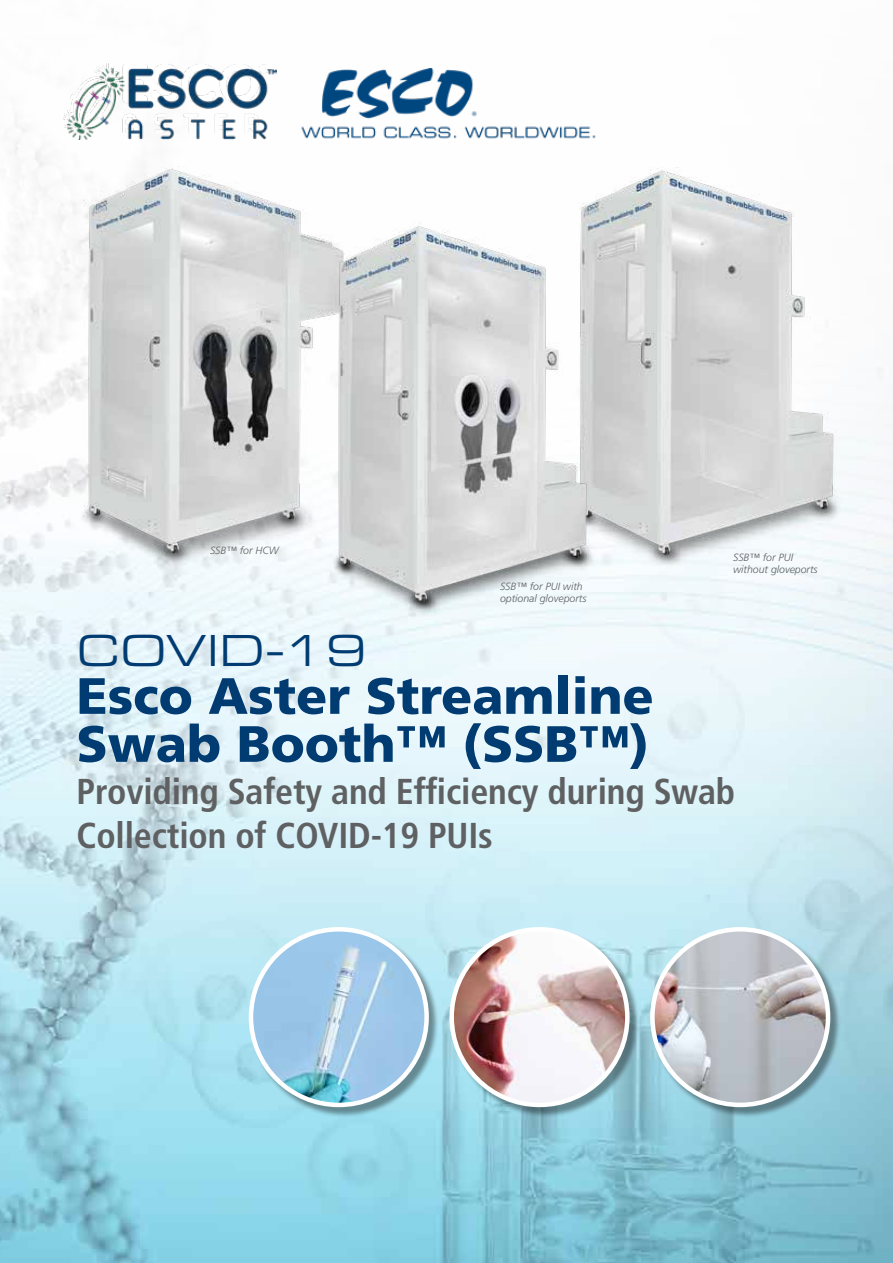
<style>
.page{position:relative;width:893px;height:1263px;background:#fff}
.page>*{position:absolute;margin:0;border:0;box-sizing:border-box;transform-origin:0 0}
.t1{font:900 51px/48px "Frutiger LT Std";color:#003b71}
.t2{font:46.5px "Eurostile Ext";color:#003b71}
.t3{font:700 condensed 36px/43.5px "Frutiger LT Std";letter-spacing:-.005em;color:#5f6062}
.t4{font:italic 300 10.5px/12px "Frutiger LT Std";color:#5f6062}
</style>
<div class="page">
<img style="left:0;top:63px;width:893px;height:1200px">
<img style="left:64px;top:64px;width:204px;height:70px">
<div style="left:250px;top:928px;width:190px;height:190px;background:#000;opacity:.4"></div>
<img style="left:251px;top:929px;width:176px;height:176px;border-radius:88px">
<div style="left:249px;top:927px;width:180px;height:180px;border:4px solid #fff;border-radius:50%"></div>
<div style="left:451px;top:928px;width:189px;height:190px;background:#000;opacity:.4"></div>
<img style="left:452px;top:930px;width:175px;height:175px">
<div style="left:449px;top:927px;width:181px;height:180px;border:4px solid #fff;border-radius:50%"></div>
<div style="left:651px;top:928px;width:190px;height:190px;background:#000;opacity:.4"></div>
<img style="left:652px;top:929px;width:176px;height:176px;border-radius:88px">
<div style="left:650px;top:927px;width:180px;height:180px;border:4px solid #fff;border-radius:50%"></div>
<img style="left:257px;top:68px;width:340px;height:76px">
<img style="left:59px;top:166px;width:299px;height:403px">
<img style="left:563px;top:144px;width:287px;height:430px">
<img style="left:323px;top:222px;width:280px;height:409px">
<img style="left:68px;top:69px;width:208px;height:71px">
<p class="t4" style="left:210px;top:544px;width:70px">SSB™ for HCW</p>
<p class="t4" style="left:500px;top:580px;width:88px">SSB™ for PUI with optional gloveports</p>
<h2 class="t2" style="left:77px;top:617px;width:292px">COVID-19</h2>
<h1 class="t1" style="left:77px;top:672px;width:579px">Esco Aster Streamline<br>Swab Booth™ (SSB™)</h1>
<p class="t4" style="left:733px;top:551px;width:86px">SSB™ for PUI without gloveports</p>
<h3 class="t3" style="left:77px;top:770px;width:660px">Providing Safety and Efficiency during Swab<br>Collection of COVID-19 PUIs</h3>
</div>
